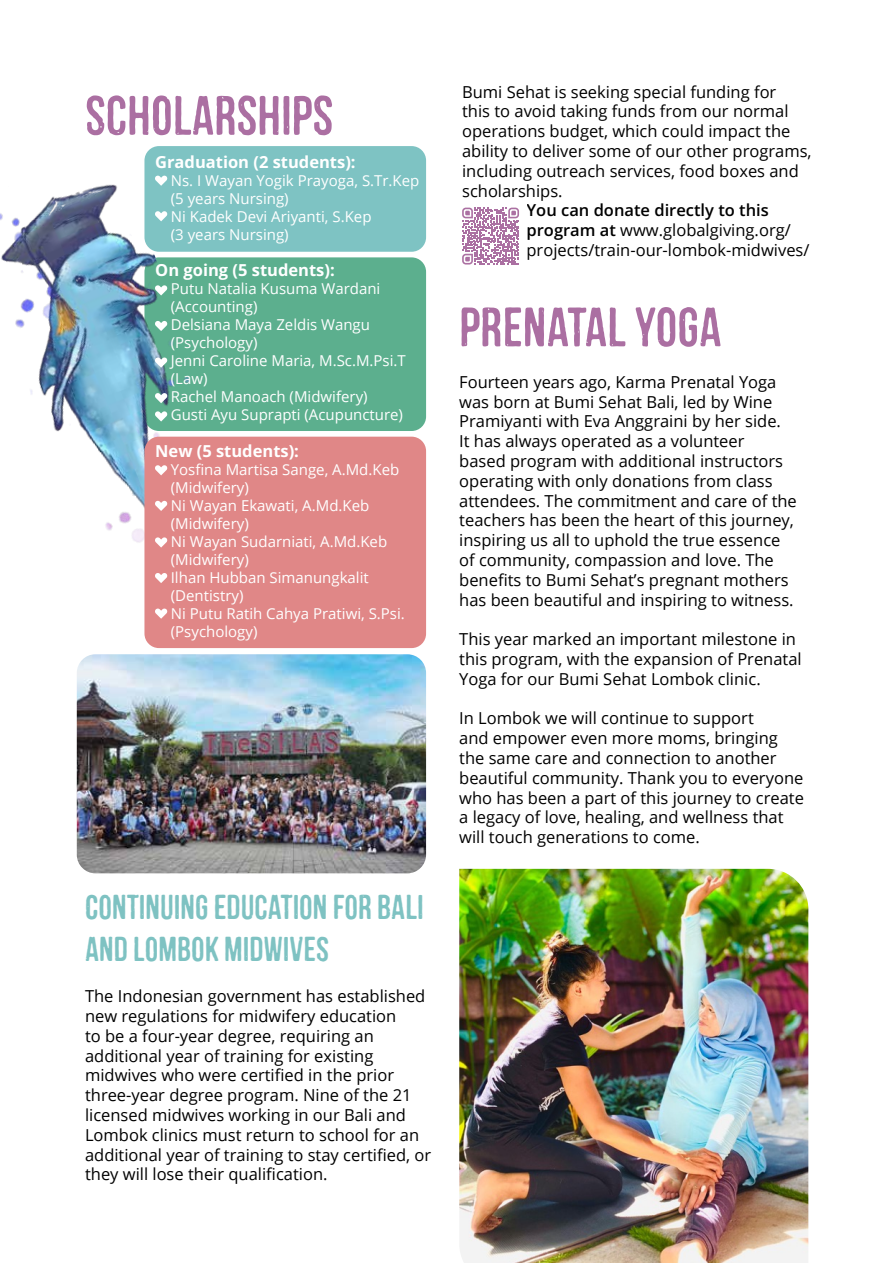
<style>
.page{position:relative;width:893px;height:1263px;background:#fff}
.page>*{position:absolute;margin:0;border:0;box-sizing:border-box;transform-origin:0 0}
.t1{font:55.5px "Mocha Mattari W01";color:#ab6fa2}
.t2{font:34.5px/41.4px "Mocha Mattari W01";color:#7ec2c2}
.t3{font:16.5px/19.8px "Open Sans";color:#000}
.t4{font:700 16.5px "Open Sans";color:#fff}
.t5{font:15px/18px "Open Sans";color:#fff}
.s1{font-weight:600}
</style>
<div class="page">
<img style="left:105px;top:436px;width:178px;height:107px">
<div style="left:144px;top:146px;width:282px;height:106px;background:#7ec3c3;border-radius:14px"></div>
<div style="left:144px;top:257px;width:282px;height:174px;background:#5caf8e;border-radius:14px"></div>
<div style="left:144px;top:437px;width:282px;height:211px;background:#e08787;border-radius:14px"></div>
<img style="left:459px;top:869px;width:349px;height:394px">
<img style="left:77px;top:654px;width:349px;height:219px">
<img style="left:0;top:146px;width:216px;height:323px">
<svg style="left:155px;top:285px;width:13px;height:10px"></svg>
<svg style="left:155px;top:465px;width:13px;height:10px"></svg>
<svg style="left:155px;top:357px;width:13px;height:11px"></svg>
<svg style="left:155px;top:537px;width:13px;height:11px"></svg>
<svg style="left:155px;top:211px;width:13px;height:10px"></svg>
<svg style="left:155px;top:321px;width:13px;height:10px"></svg>
<svg style="left:155px;top:500px;width:13px;height:11px"></svg>
<svg style="left:155px;top:393px;width:13px;height:10px"></svg>
<svg style="left:155px;top:573px;width:13px;height:10px"></svg>
<svg style="left:155px;top:608px;width:13px;height:11px"></svg>
<svg style="left:155px;top:411px;width:13px;height:10px"></svg>
<svg style="left:462px;top:208px;width:57px;height:56px"></svg>
<h1 class="t1" style="left:85px;top:85px;width:250px">SCHOLARSHIPS</h1>
<p class="t4" style="left:155px;top:150px;width:202px">Graduation (2 students):</p>
<p class="t5" style="left:171px;top:171px;width:250px">Ns. I Wayan Yogik Prayoga, S.Tr.Kep (5 years Nursing)<br>Ni Kadek Devi Ariyanti, S.Kep<br>(3 years Nursing)</p>
<p class="t4" style="left:155px;top:259px;width:181px">On going (5 students):</p>
<p class="t5" style="left:171px;top:279px;width:237px">Putu Natalia Kusuma Wardani (Accounting)<br>Delsiana Maya Zeldis Wangu (Psychology)<br>Jenni Caroline Maria, M.Sc.M.Psi.T (Law)<br>Rachel Manoach (Midwifery)<br>Gusti Ayu Suprapti (Acupuncture)</p>
<p class="t4" style="left:155px;top:439px;width:145px">New (5 students):</p>
<p class="t5" style="left:171px;top:460px;width:236px">Yosfina Martisa Sange, A.Md.Keb (Midwifery)<br>Ni Wayan Ekawati, A.Md.Keb (Midwifery)<br>Ni Wayan Sudarniati, A.Md.Keb (Midwifery)<br>Ilhan Hubban Simanungkalit (Dentistry)<br>Ni Putu Ratih Cahya Pratiwi, S.Psi. (Psychology)</p>
<h2 class="t2" style="left:85px;top:886px;width:340px">CONTINUING EDUCATION FOR BALI<br>AND LOMBOK MIDWIVES</h2>
<p class="t3" style="left:85px;top:986px;width:348px">The Indonesian government has established new regulations for midwifery education<br>to be a four-year degree, requiring an additional year of training for existing midwives who were certified in the prior three-year degree program. Nine of the 21 licensed midwives working in our Bali and Lombok clinics must return to school for an additional year of training to stay certified, or they will lose their qualification.</p>
<p class="t3" style="left:462px;top:81px;width:351px">Bumi Sehat is seeking special funding for<br>this to avoid taking funds from our normal operations budget, which could impact the ability to deliver some of our other programs, including outreach services, food boxes and scholarships.</p>
<p class="t3" style="left:526px;top:200px;width:284px"><span class="s1">You can donate directly to this program at</span> www.globalgiving.org/ projects/train-our-lombok-midwives/</p>
<h1 class="t1" style="left:459px;top:297px;width:264px">PRENATAL YOGA</h1>
<p class="t3" style="left:459px;top:371px;width:339px">Fourteen years ago, Karma Prenatal Yoga was born at Bumi Sehat Bali, led by Wine Pramiyanti with Eva Anggraini by her side.<br>It has always operated as a volunteer<br>based program with additional instructors operating with only donations from class attendees. The commitment and care of the teachers has been the heart of this journey, inspiring us all to uphold the true essence of community, compassion and love. The benefits to Bumi Sehat’s pregnant mothers has been beautiful and inspiring to witness.</p>
<p class="t3" style="left:459px;top:629px;width:344px">This year marked an important milestone in this program, with the expansion of Prenatal<br>Yoga for our Bumi Sehat Lombok clinic.</p>
<p class="t3" style="left:459px;top:708px;width:346px">In Lombok we will continue to support<br>and empower even more moms, bringing the same care and connection to another beautiful community. Thank you to everyone who has been a part of this journey to create a legacy of love, healing, and wellness that will touch generations to come.</p>
</div>
